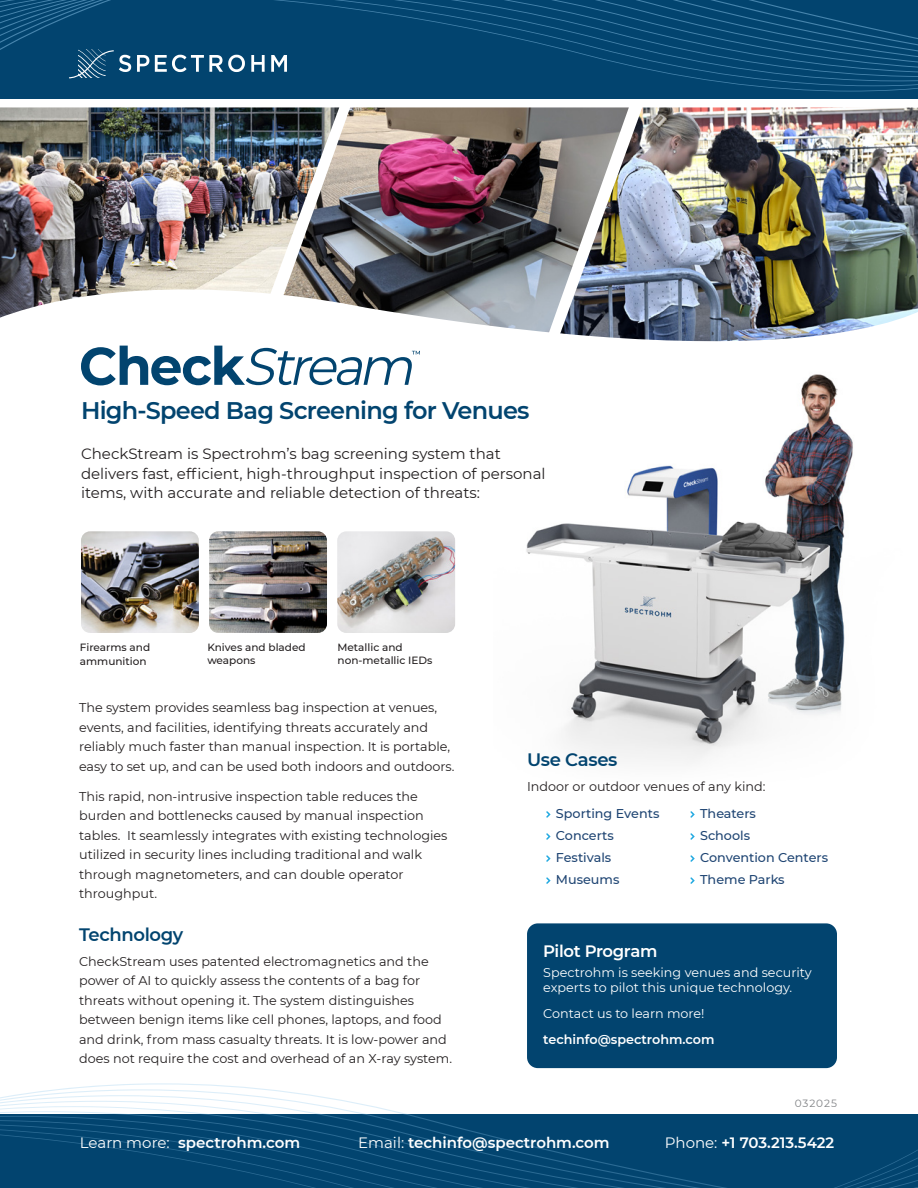
<style>
.page{position:relative;width:918px;height:1188px;background:#fff}
.page>*{position:absolute;margin:0;border:0;box-sizing:border-box;transform-origin:0 0}
.head_1{font:600 24px "Montserrat";letter-spacing:-.03em;color:#02446f}
.subhead{font:600 18px "Montserrat";letter-spacing:-.02em;color:#02446f}
.subhead-2{font:600 16.5px "Montserrat";letter-spacing:-.02em;color:#fff}
.text_2{font:15px/19.5px "Montserrat";color:#231f20}
.t1{font:600 15px "Montserrat";color:#fff}
.text_2-2{font:12.75px/19.5px "Montserrat";color:#231f20}
.text_2-3{font:12.75px/15px "Montserrat";color:#fff}
.bullets_2{font:500 12.75px "Montserrat";color:#1f4573}
.text_2-4{font:600 12.75px "Montserrat";color:#fff}
.t2{font:500 10.5px/13.5px "Montserrat";color:#231f20}
.version{font:10.5px "Montserrat";letter-spacing:.085em;color:#808285}
.s1{font-weight:400}
</style>
<div class="page">
<svg style="left:0;top:1083px;width:918px;height:105px;fill:#02446f"></svg>
<div style="left:0;top:0;width:918px;height:99px;background:#02446f"></div>
<svg style="left:0;top:0;width:918px;height:90px"></svg>
<img style="left:0;top:107px;width:268px;height:147px">
<img style="left:268px;top:107px;width:291px;height:147px">
<img style="left:559px;top:107px;width:359px;height:147px">
<img style="left:0;top:254px;width:918px;height:132px">
<img style="left:494px;top:362px;width:416px;height:401px">
<div style="left:527px;top:923px;width:310px;height:145px;background:#02446f;border-radius:11px"></div>
<img style="left:81px;top:531px;width:118px;height:102px">
<img style="left:209px;top:531px;width:118px;height:102px">
<img style="left:337px;top:531px;width:118px;height:102px">
<svg style="left:81px;top:346px;width:339px;height:39px"></svg>
<svg style="left:546px;top:811px;width:5px;height:7px"></svg>
<svg style="left:546px;top:833px;width:5px;height:7px"></svg>
<svg style="left:546px;top:855px;width:5px;height:7px"></svg>
<svg style="left:546px;top:877px;width:5px;height:7px"></svg>
<svg style="left:690px;top:811px;width:5px;height:7px"></svg>
<svg style="left:690px;top:833px;width:5px;height:7px"></svg>
<svg style="left:690px;top:855px;width:5px;height:7px"></svg>
<svg style="left:690px;top:877px;width:5px;height:7px"></svg>
<p class="head_1" style="left:81px;top:393px;width:450px">High-Speed Bag Screening for Venues</p>
<p class="text_2" style="left:81px;top:444px;width:466px">CheckStream is Spectrohm’s bag screening system that delivers fast, efficient, high-throughput inspection of personal items, with accurate and reliable detection of threats:</p>
<p class="t2" style="left:80px;top:640px;width:72px">Firearms and ammunition</p>
<p class="t2" style="left:207px;top:640px;width:100px">Knives and bladed weapons</p>
<p class="t2" style="left:338px;top:640px;width:97px">Metallic and non-metallic IEDs</p>
<p class="text_2-2" style="left:79px;top:697px;width:377px">The system provides seamless bag inspection at venues, events, and facilities, identifying threats accurately and reliably much faster than manual inspection. It is portable, easy to set up, and can be used both indoors and outdoors.</p>
<p class="text_2-2" style="left:79px;top:786px;width:370px">This rapid, non-intrusive inspection table reduces the burden and bottlenecks caused by manual inspection tables. It seamlessly integrates with existing technologies utilized in security lines including traditional and walk through magnetometers, and can double operator throughput.</p>
<p class="subhead" style="left:79px;top:922px;width:106px">Technology</p>
<p class="text_2-2" style="left:79px;top:951px;width:375px">CheckStream uses patented electromagnetics and the power of AI to quickly assess the contents of a bag for threats without opening it. The system distinguishes between benign items like cell phones, laptops, and food and drink, from mass casualty threats. It is low-power and does not require the cost and overhead of an X-ray system.</p>
<p class="subhead" style="left:527px;top:747px;width:92px">Use Cases</p>
<p class="text_2-2" style="left:527px;top:776px;width:240px">Indoor or outdoor venues of any kind:</p>
<p class="bullets_2" style="left:556px;top:804px;width:105px">Sporting Events</p>
<p class="bullets_2" style="left:556px;top:826px;width:59px">Concerts</p>
<p class="bullets_2" style="left:556px;top:848px;width:57px">Festivals</p>
<p class="bullets_2" style="left:556px;top:870px;width:65px">Museums</p>
<p class="bullets_2" style="left:700px;top:804px;width:57px">Theaters</p>
<p class="bullets_2" style="left:700px;top:826px;width:51px">Schools</p>
<p class="bullets_2" style="left:700px;top:848px;width:129px">Convention Centers</p>
<p class="bullets_2" style="left:700px;top:870px;width:86px">Theme Parks</p>
<p class="subhead-2" style="left:543px;top:939px;width:116px">Pilot Program</p>
<p class="text_2-3" style="left:543px;top:965px;width:270px">Spectrohm is seeking venues and security experts to pilot this unique technology.</p>
<p class="text_2-3" style="left:543px;top:1006px;width:163px">Contact us to learn more!</p>
<p class="text_2-4" style="left:543px;top:1030px;width:173px">techinfo@spectrohm.com</p>
<p class="version" style="left:795px;top:1096px;width:44px">032025</p>
<p class="t1" style="left:80px;top:1132px;width:222px"><span class="s1">Learn more:</span> spectrohm.com</p>
<p class="t1" style="left:358px;top:1132px;width:253px"><span class="s1">Email:</span> techinfo@spectrohm.com</p>
<p class="t1" style="left:665px;top:1132px;width:171px"><span class="s1">Phone:</span> +1 703.213.5422</p>
</div>
